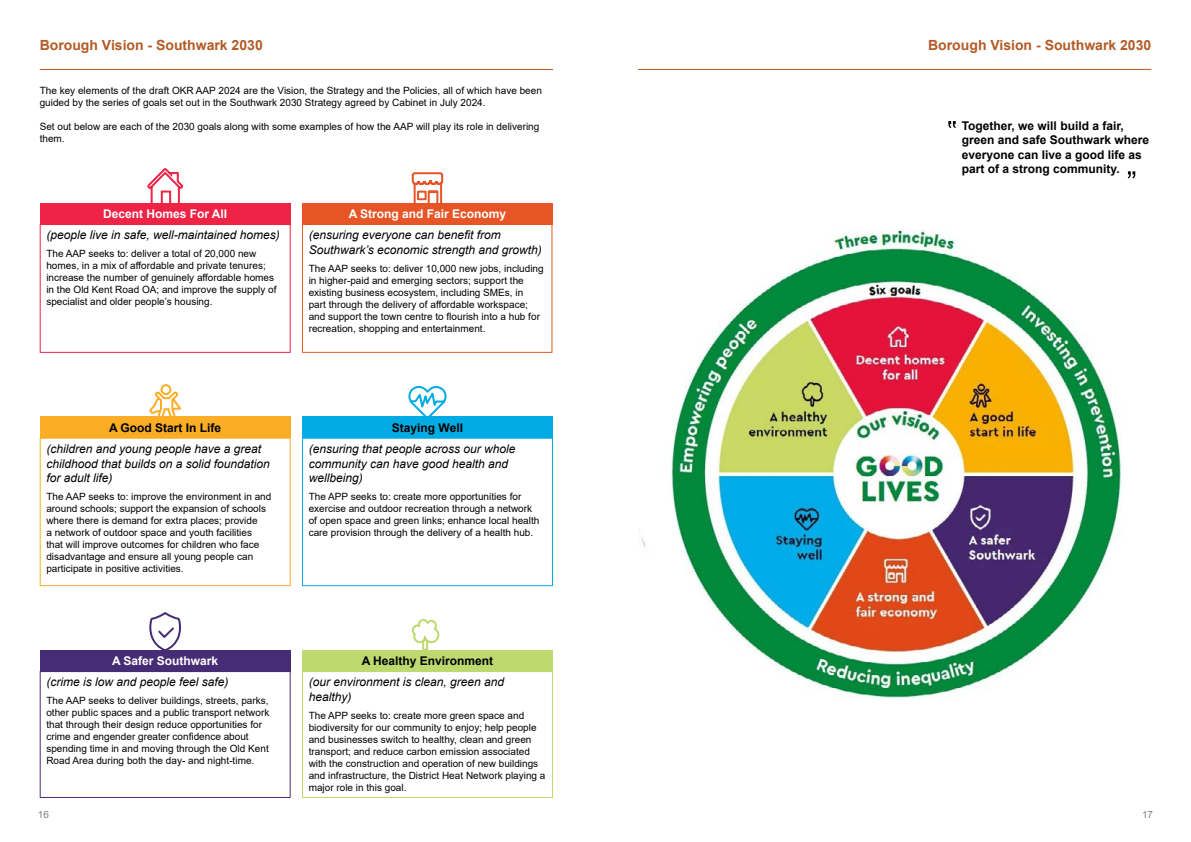
<style>
.page{position:relative;width:1191px;height:842px;background:#fff}
.page>*{position:absolute;margin:0;border:0;box-sizing:border-box;transform-origin:0 0}
.t1{font:700 14px "Arial";color:#b35b26}
.t2{font:italic 12px/14.4px "Arial";color:#000}
.t3{font:700 12px/14.4px "Arial";color:#000}
.t4{font:700 12px "Arial";color:#fff}
.t5{font:10px/12px "Arial";color:#000}
.t6{font:10px "Arial";color:#7d8082}
</style>
<div class="page">
<hr style="left:40px;top:69px;width:513px;height:1px;background:#b35b26">
<hr style="left:638px;top:69px;width:513px;height:1px;background:#b35b26">
<img style="left:638px;top:230px;width:484px;height:468px">
<svg style="left:948px;top:121px;width:8px;height:7px"></svg>
<svg style="left:1127px;top:171px;width:8px;height:7px"></svg>
<div style="left:40px;top:224px;width:251px;height:129px;border:1px solid #ee2346"></div>
<div style="left:40px;top:203px;width:251px;height:22px;background:#ee2346"></div>
<div style="left:302px;top:224px;width:250px;height:129px;border:1px solid #e75527"></div>
<div style="left:302px;top:203px;width:251px;height:22px;background:#e75527"></div>
<div style="left:40px;top:438px;width:251px;height:148px;border:1px solid #fbad26"></div>
<div style="left:40px;top:417px;width:251px;height:21px;background:#fbad26"></div>
<div style="left:302px;top:438px;width:251px;height:148px;border:1px solid #02abe3"></div>
<div style="left:302px;top:417px;width:251px;height:21px;background:#02abe3"></div>
<div style="left:40px;top:671px;width:251px;height:127px;border:1px solid #462b75"></div>
<div style="left:40px;top:650px;width:251px;height:21px;background:#462b75"></div>
<div style="left:302px;top:671px;width:251px;height:127px;border:1px solid #bed96f"></div>
<div style="left:302px;top:650px;width:251px;height:21px;background:#bed96f"></div>
<svg style="left:147px;top:168px;width:36px;height:35px"></svg>
<svg style="left:411px;top:172px;width:33px;height:31px"></svg>
<svg style="left:150px;top:384px;width:32px;height:33px"></svg>
<svg style="left:411px;top:619px;width:29px;height:31px"></svg>
<svg style="left:405px;top:386px;width:44px;height:31px"></svg>
<svg style="left:149px;top:612px;width:32px;height:38px"></svg>
<h1 class="t1" style="left:40px;top:35px;width:225px">Borough Vision - Southwark 2030</h1>
<h1 class="t1" style="left:928px;top:35px;width:225px">Borough Vision - Southwark 2030</h1>
<p class="t5" style="left:40px;top:85px;width:504px">The key elements of the draft OKR AAP 2024 are the Vision, the Strategy and the Policies, all of which have been guided by the series of goals set out in the Southwark 2030 Strategy agreed by Cabinet in July 2024.</p>
<p class="t5" style="left:40px;top:121px;width:501px">Set out below are each of the 2030 goals along with some examples of how the AAP will play its role in delivering them.</p>
<p class="t3" style="left:961px;top:119px;width:189px">Together, we will build a fair, green and safe Southwark where everyone can live a good life as part of a strong community.</p>
<p class="t4" style="left:103px;top:205px;width:126px">Decent Homes For All</p>
<p class="t2" style="left:46px;top:228px;width:235px">(people live in safe, well-maintained homes)</p>
<p class="t5" style="left:46px;top:248px;width:232px">The AAP seeks to: deliver a total of 20,000 new homes, in a mix of affordable and private tenures; increase the number of genuinely affordable homes in the Old Kent Road OA; and improve the supply of specialist and older people’s housing.</p>
<p class="t4" style="left:349px;top:205px;width:159px">A Strong and Fair Economy</p>
<p class="t2" style="left:309px;top:228px;width:235px">(ensuring everyone can benefit from<br>Southwark’s economic strength and growth)</p>
<p class="t5" style="left:309px;top:262px;width:236px">The AAP seeks to: deliver 10,000 new jobs, including in higher-paid and emerging sectors; support the existing business ecosystem, including SMEs, in<br>part through the delivery of affordable workspace; and support the town centre to flourish into a hub for recreation, shopping and entertainment.</p>
<p class="t3" style="left:109px;top:421px;width:114px">A Good Start In Life</p>
<p class="t2" style="left:46px;top:442px;width:225px">(children and young people have a great childhood that builds on a solid foundation for adult life)</p>
<p class="t5" style="left:46px;top:490px;width:226px">The AAP seeks to: improve the environment in and around schools; support the expansion of schools where there is demand for extra places; provide<br>a network of outdoor space and youth facilities<br>that will improve outcomes for children who face disadvantage and ensure all young people can participate in positive activities.</p>
<p class="t4" style="left:112px;top:652px;width:108px">A Safer Southwark</p>
<p class="t2" style="left:46px;top:675px;width:184px">(crime is low and people feel safe)</p>
<p class="t5" style="left:46px;top:694px;width:224px">The AAP seeks to deliver buildings, streets, parks, other public spaces and a public transport network that through their design reduce opportunities for crime and engender greater confidence about spending time in and moving through the Old Kent Road Area during both the day- and night-time.</p>
<p class="t3" style="left:392px;top:421px;width:73px">Staying Well</p>
<p class="t2" style="left:309px;top:442px;width:208px">(ensuring that people across our whole community can have good health and wellbeing)</p>
<p class="t5" style="left:309px;top:490px;width:232px">The APP seeks to: create more opportunities for exercise and outdoor recreation through a network of open space and green links; enhance local health care provision through the delivery of a health hub.</p>
<p class="t3" style="left:362px;top:654px;width:133px">A Healthy Environment</p>
<p class="t2" style="left:309px;top:675px;width:197px">(our environment is clean, green and healthy)</p>
<p class="t5" style="left:309px;top:709px;width:238px">The APP seeks to: create more green space and biodiversity for our community to enjoy; help people and businesses switch to healthy, clean and green transport; and reduce carbon emission associated with the construction and operation of new buildings and infrastructure, the District Heat Network playing a major role in this goal.</p>
<p class="t6" style="left:38px;top:808px;width:13px">16</p>
<p class="t6" style="left:1142px;top:808px;width:13px">17</p>
</div>
